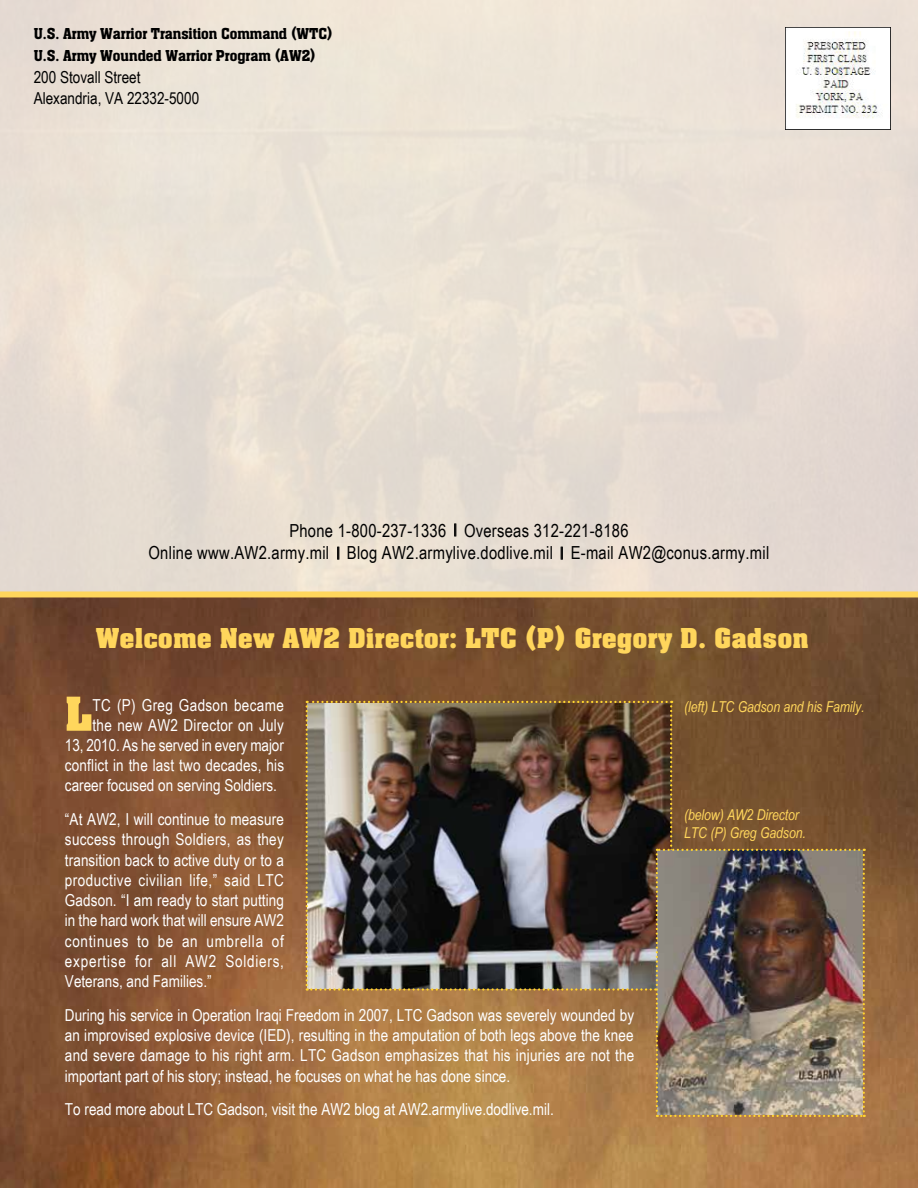
<style>
.page{position:relative;width:918px;height:1188px;background:#fff}
.page>*{position:absolute;margin:0;border:0;box-sizing:border-box;transform-origin:0 0}
.t1{font:51.15px "Aachen Bold Plain";color:#ffd65c}
.t2{font:30px "Aachen Bold Plain";color:#ffd65c}
.t3{font:18px/21.6px "Arial Narrow";letter-spacing:.015em;color:#000;text-align:center}
.t4{font:16.5px/20.2px "Arial Narrow";color:#fff;text-align:justify}
.t5{font:16.5px/21.6px "Aachen Medium Plain";color:#000}
.t6{font:16.5px/21.6px "Arial Narrow";color:#000}
.t7{font:16.5px "Arial Narrow";letter-spacing:.02em;color:#fff}
.t8{font:italic 15px/18px "Arial Narrow";letter-spacing:-.005em;color:#ffd65c}
</style>
<div class="page">
<svg style="left:0;top:597px;width:918px;height:591px;background:#875935"></svg>
<div style="left:0;top:0;width:918px;height:594px;background:#e9dfd4"></div>
<div style="left:0;top:591px;width:918px;height:6px;background:#ffd65c"></div>
<img style="left:785px;top:27px;width:105px;height:103px">
<svg style="left:337px;top:547px;width:3px;height:13px"></svg>
<svg style="left:454px;top:524px;width:3px;height:12px"></svg>
<svg style="left:561px;top:547px;width:2px;height:13px"></svg>
<img style="left:306px;top:701px;width:559px;height:416px">
<p class="t5" style="left:34px;top:23px;width:301px">U.S. Army Warrior Transition Command (WTC)<br>U.S. Army Wounded Warrior Program (AW2)</p>
<p class="t6" style="left:34px;top:66px;width:167px">200 Stovall Street<br>Alexandria, VA 22332-5000</p>
<p class="t3" style="left:149px;top:520px;width:622px">Phone 1-800-237-1336 Overseas 312-221-8186<br>Online www.AW2.army.mil Blog AW2.armylive.dodlive.mil E-mail AW2@conus.army.mil</p>
<h2 class="t2" style="left:96px;top:620px;width:714px">Welcome New AW2 Director: LTC (P) Gregory D. Gadson</h2>
<h1 class="t1" style="left:65px;top:683px;width:29px">L</h1>
<p class="t7" style="left:93px;top:695px;width:193px">TC (P) Greg Gadson became</p>
<p class="t4" style="left:93px;top:715px;width:193px">the new AW2 Director on July</p>
<p class="t4" style="left:65px;top:735px;width:220px">13, 2010. As he served in every major</p>
<p class="t4" style="left:65px;top:755px;width:221px">conflict in the last two decades, his</p>
<p class="t4" style="left:65px;top:775px;width:214px">career focused on serving Soldiers.</p>
<p class="t4" style="left:65px;top:809px;width:221px">“At AW2, I will continue to measure success through Soldiers, as they transition back to active duty or to a productive civilian life,” said LTC Gadson. “I am ready to start putting in the hard work that will ensure AW2 continues to be an umbrella of expertise for all AW2 Soldiers, Veterans, and Families.”</p>
<p class="t4" style="left:65px;top:1005px;width:571px">During his service in Operation Iraqi Freedom in 2007, LTC Gadson was severely wounded by an improvised explosive device (IED), resulting in the amputation of both legs above the knee and severe damage to his right arm. LTC Gadson emphasizes that his injuries are not the important part of his story; instead, he focuses on what he has done since.</p>
<p class="t4" style="left:65px;top:1099px;width:490px">To read more about LTC Gadson, visit the AW2 blog at AW2.armylive.dodlive.mil.</p>
<p class="t8" style="left:684px;top:697px;width:182px">(left) LTC Gadson and his Family.</p>
<p class="t8" style="left:684px;top:806px;width:123px">(below) AW2 Director<br>LTC (P) Greg Gadson.</p>
</div>
